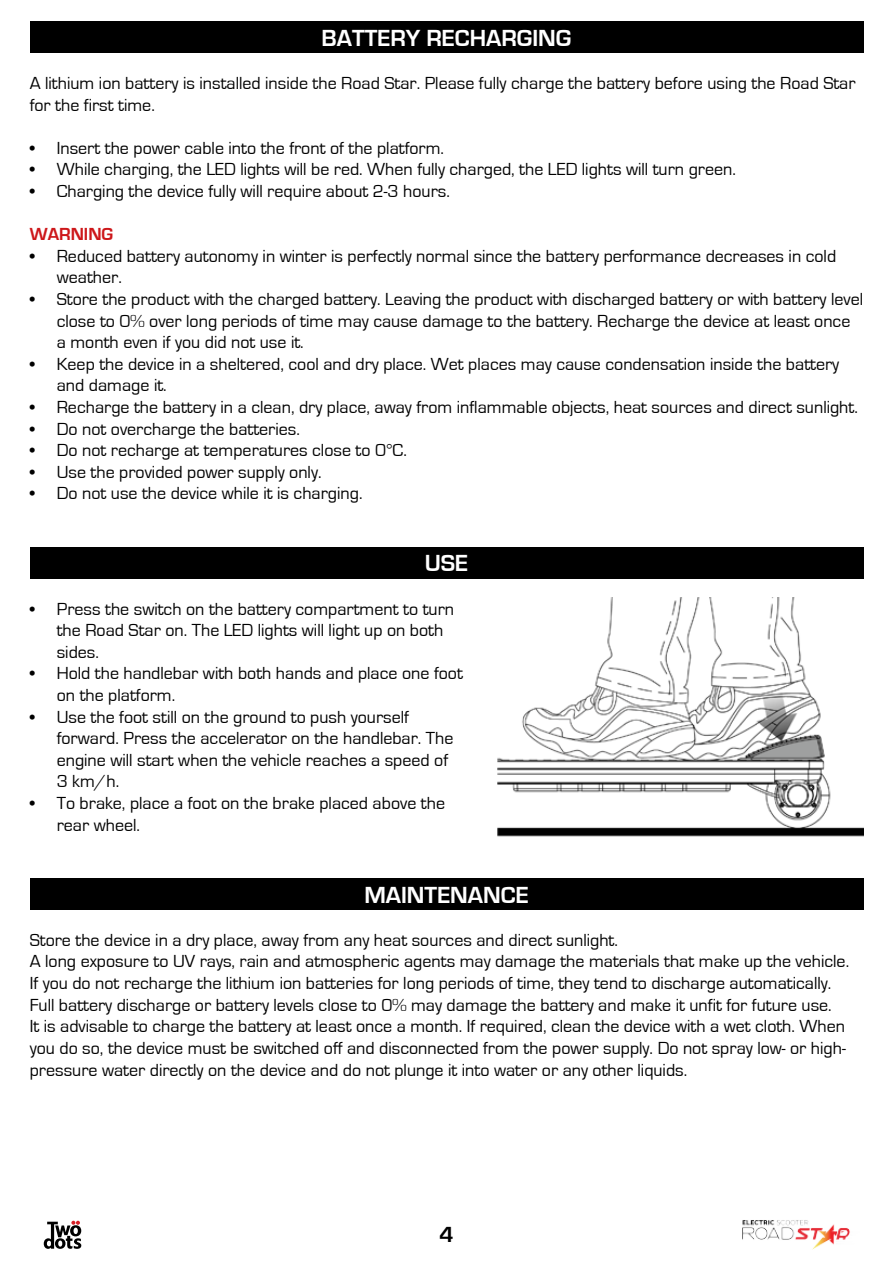
<style>
.page{position:relative;width:893px;height:1263px;background:#fff}
.page>*{position:absolute;margin:0;border:0;box-sizing:border-box;transform-origin:0 0}
.t1{font:700 24px "Eurostile";color:#fff}
.t2{font:700 22.5px "Eurostile";color:#000}
.t3{font:18px/21.6px "Eurostile";color:#000}
.t4{font:700 18px "Eurostile";color:#cd171a}
</style>
<div class="page">
<svg style="left:44px;top:1221px;width:37px;height:28px"></svg>
<img style="left:743px;top:1220px;width:107px;height:29px">
<div style="left:30px;top:21px;width:833px;height:32px;background:#000"></div>
<div style="left:30px;top:547px;width:833px;height:32px;background:#000"></div>
<div style="left:30px;top:878px;width:833px;height:32px;background:#000"></div>
<img style="left:497px;top:597px;width:366px;height:240px">
<h1 class="t1" style="left:322px;top:25px;width:251px">BATTERY RECHARGING</h1>
<p class="t3" style="left:30px;top:73px;width:827px">A lithium ion battery is installed inside the Road Star. Please fully charge the battery before using the Road Star for the first time.</p>
<p class="t3" style="left:30px;top:137px;width:416px">• Insert the power cable into the front of the platform.</p>
<p class="t3" style="left:30px;top:159px;width:708px">• While charging, the LED lights will be red. When fully charged, the LED lights will turn green.</p>
<p class="t3" style="left:30px;top:181px;width:422px">• Charging the device fully will require about 2-3 hours.</p>
<p class="t4" style="left:30px;top:224px;width:85px">WARNING</p>
<p class="t3" style="left:57px;top:245px;width:781px;text-indent:-27px">• Reduced battery autonomy in winter is perfectly normal since the battery performance decreases in cold weather.</p>
<p class="t3" style="left:57px;top:289px;width:808px;text-indent:-27px">• Store the product with the charged battery. Leaving the product with discharged battery or with battery level close to 0% over long periods of time may cause damage to the battery. Recharge the device at least once a month even if you did not use it.</p>
<p class="t3" style="left:57px;top:353px;width:784px;text-indent:-27px">• Keep the device in a sheltered, cool and dry place. Wet places may cause condensation inside the battery and damage it.</p>
<p class="t3" style="left:30px;top:397px;width:830px">• Recharge the battery in a clean, dry place, away from inflammable objects, heat sources and direct sunlight.</p>
<p class="t3" style="left:30px;top:418px;width:272px">• Do not overcharge the batteries.</p>
<p class="t3" style="left:30px;top:440px;width:379px">• Do not recharge at temperatures close to 0°C.</p>
<p class="t3" style="left:30px;top:461px;width:293px">• Use the provided power supply only.</p>
<p class="t3" style="left:30px;top:483px;width:334px">• Do not use the device while it is charging.</p>
<h1 class="t1" style="left:425px;top:550px;width:45px">USE</h1>
<p class="t3" style="left:57px;top:598px;width:399px;text-indent:-27px">• Press the switch on the battery compartment to turn the Road Star on. The LED lights will light up on both sides.</p>
<p class="t3" style="left:57px;top:663px;width:408px;text-indent:-27px">• Hold the handlebar with both hands and place one foot on the platform.</p>
<p class="t3" style="left:57px;top:706px;width:398px;text-indent:-27px">• Use the foot still on the ground to push yourself forward. Press the accelerator on the handlebar. The engine will start when the vehicle reaches a speed of 3 km/h.</p>
<p class="t3" style="left:57px;top:793px;width:390px;text-indent:-27px">• To brake, place a foot on the brake placed above the rear wheel.</p>
<h1 class="t1" style="left:364px;top:882px;width:166px">MAINTENANCE</h1>
<p class="t3" style="left:30px;top:929px;width:821px">Store the device in a dry place, away from any heat sources and direct sunlight.<br>A long exposure to UV rays, rain and atmospheric agents may damage the materials that make up the vehicle.<br>If you do not recharge the lithium ion batteries for long periods of time, they tend to discharge automatically.<br>Full battery discharge or battery levels close to 0% may damage the battery and make it unfit for future use.<br>It is advisable to charge the battery at least once a month. If required, clean the device with a wet cloth. When you do so, the device must be switched off and disconnected from the power supply. Do not spray low- or high&shy;pressure water directly on the device and do not plunge it into water or any other liquids.</p>
<p class="t2" style="left:439px;top:1222px;width:16px">4</p>
</div>
